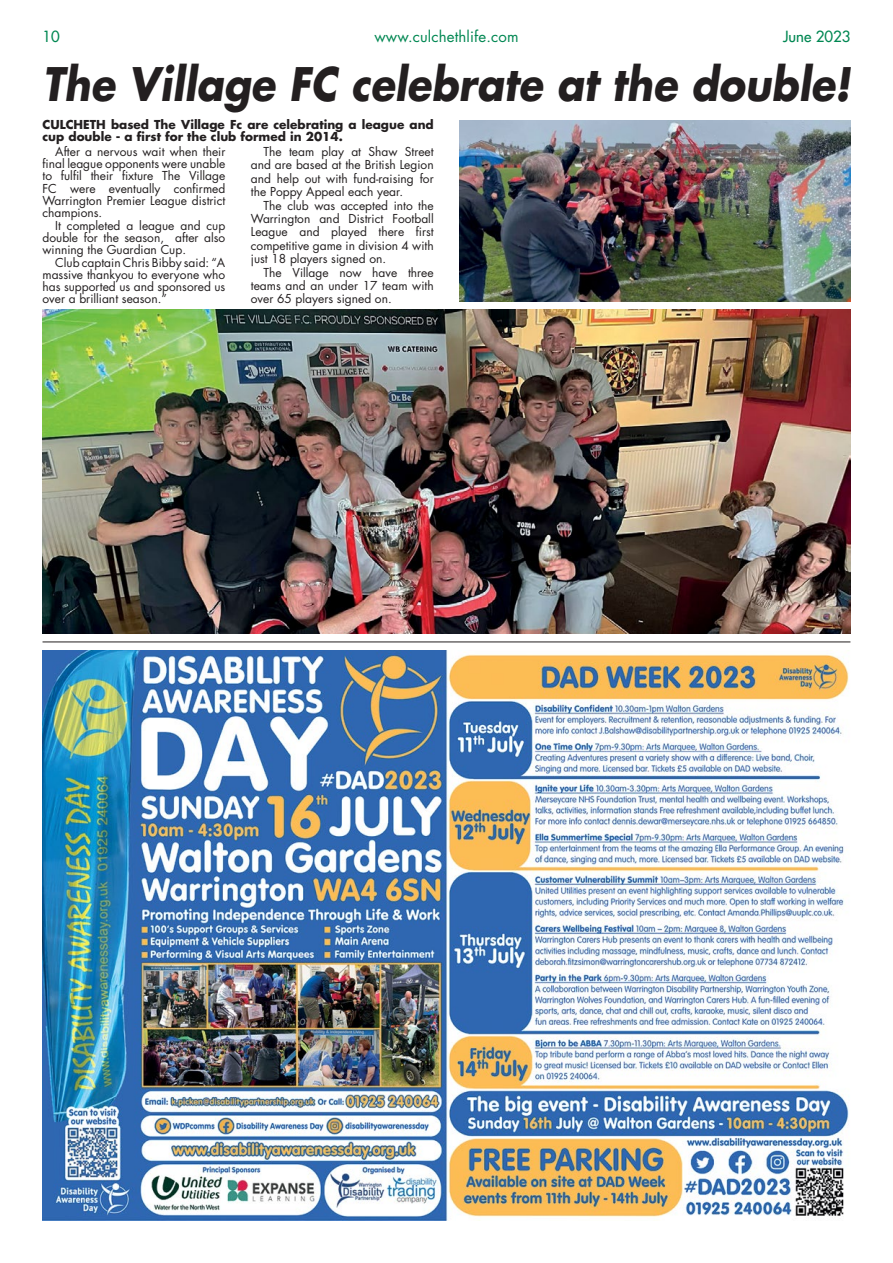
<style>
.page{position:relative;width:893px;height:1263px;background:#fff}
.page>*{position:absolute;margin:0;border:0;box-sizing:border-box;transform-origin:0 0}
.t1{font:italic 700 45px "Futura Std";color:#231f20;scale:.89 1}
.t2{font:15px "Futura Std";letter-spacing:.01em;color:#008752}
.t3{font:500 15px "Futura Std";color:#008752}
.t4{font:12px/12.3px "Futura Std";color:#231f20;text-align:justify}
.t5{font:700 12px/12px "Futura Std";color:#231f20}
</style>
<div class="page">
<img style="left:43px;top:651px;width:806px;height:569px">
<hr style="left:43px;top:642px;width:807px;height:1px;background:#231f20">
<img style="left:43px;top:309px;width:807px;height:325px">
<img style="left:459px;top:120px;width:391px;height:182px">
<p class="t3" style="left:43px;top:27px;width:19px">10</p>
<p class="t2" style="left:374px;top:27px;width:146px">www.culchethlife.com</p>
<p class="t3" style="left:783px;top:27px;width:69px">June 2023</p>
<h1 class="t1" style="left:43px;top:54px;width:909px">The Village FC celebrate at the double!</h1>
<p class="t5" style="left:43px;top:118px;width:393px">CULCHETH based The Village Fc are celebrating a league and cup double - a first for the club formed in 2014.</p>
<p class="t4" style="left:43px;top:145px;width:184px;text-indent:13px">After a nervous wait when their final league opponents were unable to fulfil their fixture The Village FC were eventually confirmed Warrington Premier League district champions.</p>
<p class="t4" style="left:43px;top:219px;width:184px;text-indent:13px">It completed a league and cup double for the season, after also winning the Guardian Cup.</p>
<p class="t4" style="left:43px;top:256px;width:184px;text-indent:13px">Club captain Chris Bibby said: “A massive thankyou to everyone who has supported us and sponsored us over a brilliant season.”</p>
<p class="t4" style="left:251px;top:145px;width:184px;line-height:13.4px;text-indent:13px">The team play at Shaw Street and are based at the British Legion and help out with fund-raising for the Poppy Appeal each year.</p>
<p class="t4" style="left:251px;top:199px;width:184px;line-height:13.4px;text-indent:13px">The club was accepted into the Warrington and District Football League and played there first competitive game in division 4 with just 18 players signed on.</p>
<p class="t4" style="left:251px;top:266px;width:184px;line-height:13.4px;text-indent:13px">The Village now have three teams and an under 17 team with over 65 players signed on.</p>
</div>
